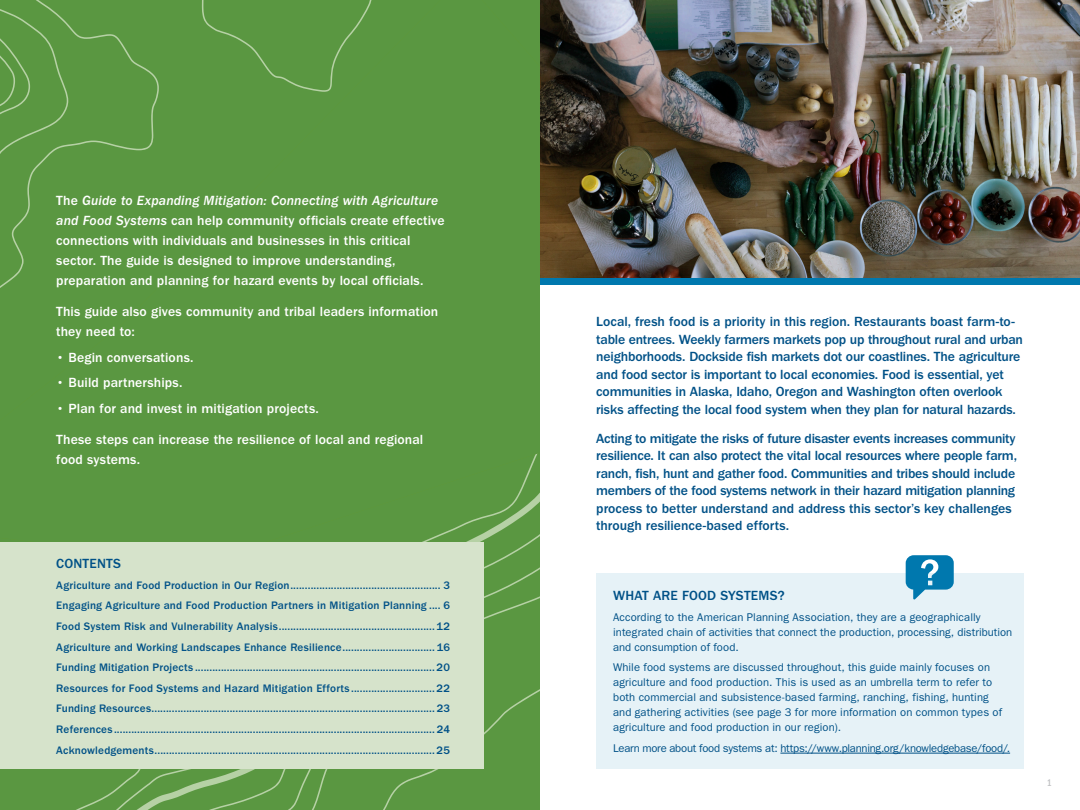
<style>
.page{position:relative;width:1080px;height:810px;background:#fff}
.page>*{position:absolute;margin:0;border:0;box-sizing:border-box;transform-origin:0 0}
.t1{font:500 13.75px/17.5px "ITC Franklin Gothic Std";letter-spacing:-.01em;color:#005187}
.t2{font:500 13.75px/20px "ITC Franklin Gothic Std";letter-spacing:.01em;color:#fff}
.t3{font:500 13.75px "ITC Franklin Gothic Std";letter-spacing:.015em;color:#005187}
.t4{font:500 11.25px "ITC Franklin Gothic Std";letter-spacing:.015em;color:#005187}
.t5{font:11.25px/15px "ITC Franklin Gothic Std";letter-spacing:.005em;color:#005187}
.t6{font:11.25px "ITC Franklin Gothic Std";letter-spacing:-.02em;color:#005187}
.t7{font:500 condensed 10px "ITC Franklin Gothic Std";color:#c1c2c4}
.s1{font-family:"ITC Franklin Gothic Std Med It";font-weight:400}
</style>
<div class="page">
<svg style="left:0;top:713px;width:540px;height:97px;background:#5e9a46"></svg>
<img style="left:540px;top:0;width:540px;height:278px">
<div style="left:540px;top:278px;width:540px;height:7px;background:#0078ae"></div>
<div style="left:596px;top:574px;width:428px;height:195px;background:#e6f2f7"></div>
<hr style="left:780px;top:753px;width:230px;height:1px;background:#005187">
<svg style="left:906px;top:555px;width:48px;height:44px"></svg>
<div style="left:0;top:0;width:540px;height:562px;background:#5a9741"></div>
<div style="left:0;top:543px;width:484px;height:226px;background:#d6e3cb"></div>
<p class="t2" style="left:56px;top:190px;width:390px">The <span class="s1">Guide to Expanding Mitigation: Connecting with Agriculture and Food Systems</span> can help community officials create effective connections with individuals and businesses in this critical sector. The guide is designed to improve understanding, preparation and planning for hazard events by local officials.</p>
<p class="t2" style="left:56px;top:302px;width:384px">This guide also gives community and tribal leaders information they need to:</p>
<p class="t2" style="left:56px;top:347px;width:139px">• Begin conversations.</p>
<p class="t2" style="left:56px;top:373px;width:128px">• Build partnerships.</p>
<p class="t2" style="left:56px;top:399px;width:264px">• Plan for and invest in mitigation projects.</p>
<p class="t2" style="left:56px;top:430px;width:369px">These steps can increase the resilience of local and regional food systems.</p>
<h2 class="t3" style="left:56px;top:556px;width:66px">CONTENTS</h2>
<p class="t4" style="left:56px;top:579px;width:395px">Agriculture and Food Production in Our Region .................................................... 3</p>
<p class="t4" style="left:56px;top:599px;width:395px">Engaging Agriculture and Food Production Partners in Mitigation Planning .... 6</p>
<p class="t4" style="left:56px;top:620px;width:395px">Food System Risk and Vulnerability Analysis ......................................................12</p>
<p class="t4" style="left:56px;top:640px;width:395px">Agriculture and Working Landscapes Enhance Resilience ................................ 16</p>
<p class="t4" style="left:56px;top:661px;width:395px">Funding Mitigation Projects ................................................................................... 20</p>
<p class="t4" style="left:56px;top:682px;width:395px">Resources for Food Systems and Hazard Mitigation Efforts ............................. 22</p>
<p class="t4" style="left:56px;top:702px;width:395px">Funding Resources .................................................................................................. 23</p>
<p class="t4" style="left:56px;top:723px;width:395px">References ............................................................................................................... 24</p>
<p class="t4" style="left:56px;top:744px;width:395px">Acknowledgements ................................................................................................. 25</p>
<p class="t1" style="left:596px;top:313px;width:428px">Local, fresh food is a priority in this region. Restaurants boast farm-to&shy;table entrees. Weekly farmers markets pop up throughout rural and urban neighborhoods. Dockside fish markets dot our coastlines. The agriculture and food sector is important to local economies. Food is essential, yet communities in Alaska, Idaho, Oregon and Washington often overlook risks affecting the local food system when they plan for natural hazards.</p>
<p class="t1" style="left:596px;top:429px;width:422px">Acting to mitigate the risks of future disaster events increases community resilience. It can also protect the vital local resources where people farm, ranch, fish, hunt and gather food. Communities and tribes should include members of the food systems network in their hazard mitigation planning process to better understand and address this sector’s key challenges through resilience-based efforts.</p>
<h2 class="t3" style="left:613px;top:588px;width:173px">WHAT ARE FOOD SYSTEMS?</h2>
<p class="t5" style="left:613px;top:610px;width:401px">According to the American Planning Association, they are a geographically integrated chain of activities that connect the production, processing, distribution and consumption of food.</p>
<p class="t5" style="left:613px;top:660px;width:390px">While food systems are discussed throughout, this guide mainly focuses on agriculture and food production. This is used as an umbrella term to refer to both commercial and subsistence-based farming, ranching, fishing, hunting and gathering activities (see page 3 for more information on common types of agriculture and food production in our region).</p>
<p class="t6" style="left:613px;top:742px;width:399px">Learn more about food systems at: https://www.planning.org/knowledgebase/food/.</p>
<p class="t7" style="left:1047px;top:777px;width:7px">1</p>
</div>
